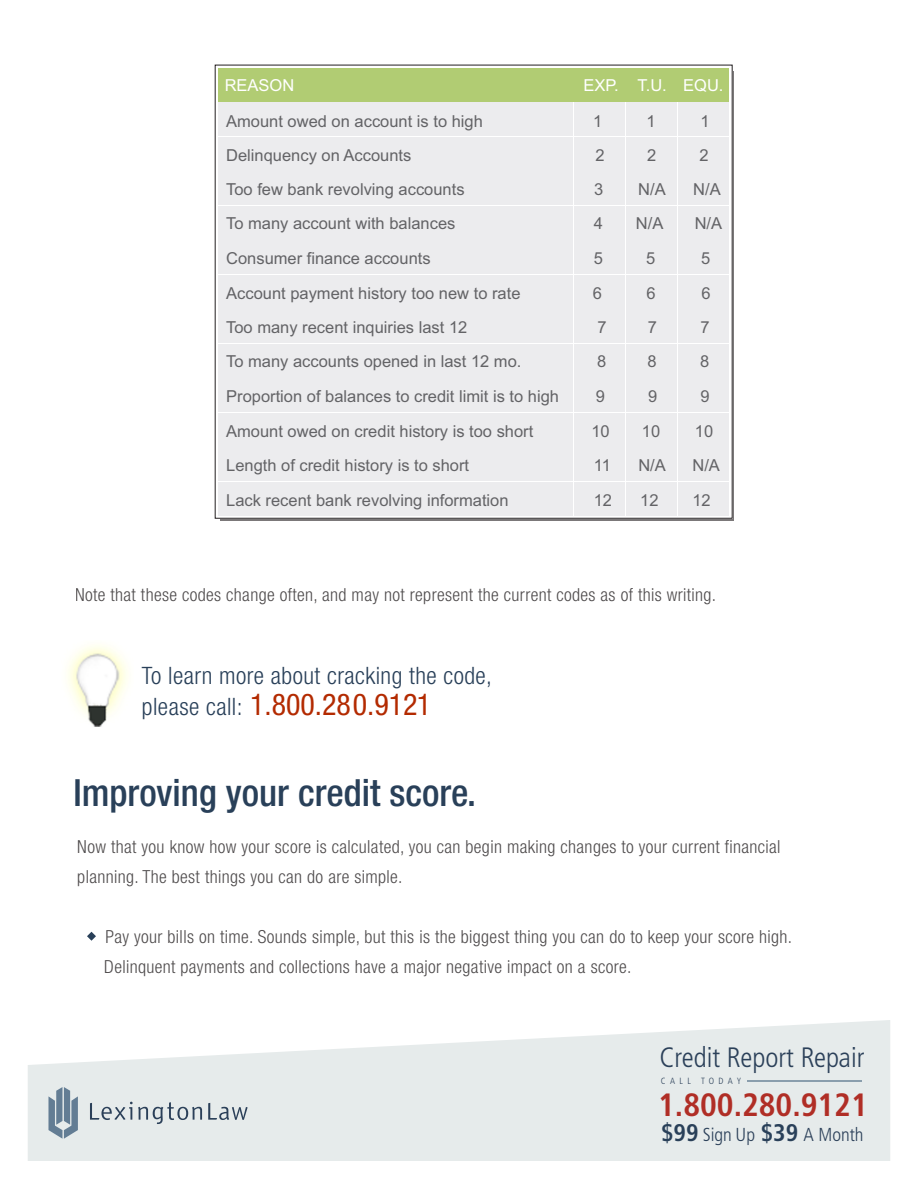
<style>
.page{position:relative;width:918px;height:1188px;background:#fff}
.page>*{position:absolute;margin:0;border:0;box-sizing:border-box;transform-origin:0 0}
.t1{font:500 condensed 37.5px "Helvetica Neue";color:#294059}
.t2{font:700 condensed 32.25px "Frutiger";color:#b02e26}
.t3{font:condensed 30px "Helvetica Neue";color:#b32a00}
.t4{font:300 condensed 28.05px "Frutiger";color:#2b4059}
.t5{font:300 condensed 24px "Helvetica Neue";letter-spacing:.02em;color:#294059}
.t6{font:300 condensed 18.75px "Frutiger";color:#2b4059}
.t7{font:300 condensed 18px/30px "Helvetica Neue";letter-spacing:.02em;color:#231f20}
.t8{font:16.5px "Arial";color:#636366}
.t9{font:16.5px "Arial";color:#fff}
.t10{font:300 condensed 9px "Frutiger";letter-spacing:.48em;color:#2b4059}
.s1{font-weight:300;font-size:24px;color:#294059}
.s2{font-weight:700;font-size:24px;color:#294059}
</style>
<div class="page">
<svg style="left:28px;top:1020px;width:862px;height:141px;fill:#e6ebeb"></svg>
<svg style="left:48px;top:1087px;width:30px;height:52px"></svg>
<svg style="left:208px;top:1103px;width:40px;height:17px"></svg>
<svg style="left:90px;top:1102px;width:112px;height:22px"></svg>
<hr style="left:748px;top:1081px;width:114px;height:1px;background:#8a9ead">
<svg style="left:218px;top:101px;width:511px;height:415px;fill:#ececee"></svg>
<div style="left:218px;top:68px;width:511px;height:33px;background:#b1cc73"></div>
<div style="left:218px;top:103px;width:355px;height:33px;background:#ececee"></div>
<div style="left:218px;top:137px;width:355px;height:33px;background:#ececee"></div>
<div style="left:218px;top:172px;width:355px;height:33px;background:#ececee"></div>
<div style="left:679px;top:103px;width:50px;height:33px;background:#ececee"></div>
<div style="left:679px;top:137px;width:50px;height:33px;background:#ececee"></div>
<div style="left:679px;top:172px;width:50px;height:33px;background:#ececee"></div>
<div style="left:627px;top:103px;width:50px;height:33px;background:#ececee"></div>
<div style="left:627px;top:137px;width:50px;height:33px;background:#ececee"></div>
<div style="left:627px;top:172px;width:50px;height:33px;background:#ececee"></div>
<div style="left:575px;top:103px;width:50px;height:33px;background:#ececee"></div>
<div style="left:575px;top:137px;width:50px;height:33px;background:#ececee"></div>
<div style="left:575px;top:172px;width:50px;height:33px;background:#ececee"></div>
<div style="left:218px;top:206px;width:355px;height:33px;background:#ececee"></div>
<div style="left:218px;top:241px;width:355px;height:33px;background:#ececee"></div>
<div style="left:218px;top:275px;width:355px;height:33px;background:#ececee"></div>
<div style="left:679px;top:206px;width:50px;height:33px;background:#ececee"></div>
<div style="left:679px;top:241px;width:50px;height:33px;background:#ececee"></div>
<div style="left:679px;top:275px;width:50px;height:33px;background:#ececee"></div>
<div style="left:627px;top:206px;width:50px;height:33px;background:#ececee"></div>
<div style="left:627px;top:241px;width:50px;height:33px;background:#ececee"></div>
<div style="left:627px;top:275px;width:50px;height:33px;background:#ececee"></div>
<div style="left:575px;top:206px;width:50px;height:33px;background:#ececee"></div>
<div style="left:575px;top:241px;width:50px;height:33px;background:#ececee"></div>
<div style="left:575px;top:275px;width:50px;height:33px;background:#ececee"></div>
<div style="left:218px;top:310px;width:355px;height:33px;background:#ececee"></div>
<div style="left:679px;top:310px;width:50px;height:33px;background:#ececee"></div>
<div style="left:627px;top:310px;width:50px;height:33px;background:#ececee"></div>
<div style="left:575px;top:310px;width:50px;height:33px;background:#ececee"></div>
<div style="left:218px;top:344px;width:355px;height:33px;background:#ececee"></div>
<div style="left:218px;top:379px;width:355px;height:33px;background:#ececee"></div>
<div style="left:218px;top:413px;width:355px;height:33px;background:#ececee"></div>
<div style="left:679px;top:344px;width:50px;height:33px;background:#ececee"></div>
<div style="left:679px;top:379px;width:50px;height:33px;background:#ececee"></div>
<div style="left:679px;top:413px;width:50px;height:33px;background:#ececee"></div>
<div style="left:627px;top:344px;width:50px;height:33px;background:#ececee"></div>
<div style="left:627px;top:379px;width:50px;height:33px;background:#ececee"></div>
<div style="left:627px;top:413px;width:50px;height:33px;background:#ececee"></div>
<div style="left:575px;top:344px;width:50px;height:33px;background:#ececee"></div>
<div style="left:575px;top:379px;width:50px;height:33px;background:#ececee"></div>
<div style="left:575px;top:413px;width:50px;height:33px;background:#ececee"></div>
<div style="left:218px;top:448px;width:355px;height:33px;background:#ececee"></div>
<div style="left:218px;top:482px;width:355px;height:33px;background:#ececee"></div>
<div style="left:679px;top:448px;width:50px;height:33px;background:#ececee"></div>
<div style="left:679px;top:482px;width:50px;height:33px;background:#ececee"></div>
<div style="left:627px;top:448px;width:50px;height:33px;background:#ececee"></div>
<div style="left:627px;top:482px;width:50px;height:33px;background:#ececee"></div>
<div style="left:575px;top:448px;width:50px;height:33px;background:#ececee"></div>
<div style="left:575px;top:482px;width:50px;height:33px;background:#ececee"></div>
<img style="left:67px;top:645px;width:61px;height:82px">
<svg style="left:87px;top:932px;width:9px;height:9px"></svg>
<p class="t9" style="left:225px;top:74px;width:71px">REASON</p>
<p class="t9" style="left:583px;top:74px;width:142px">EXP. T.U. EQU.</p>
<p class="t8" style="left:226px;top:111px;width:258px">Amount owed on account is to high</p>
<p class="t8" style="left:593px;top:111px;width:11px">1</p>
<p class="t8" style="left:646px;top:111px;width:11px">1</p>
<p class="t8" style="left:700px;top:111px;width:11px">1</p>
<p class="t8" style="left:226px;top:144px;width:187px">Delinquency on Accounts</p>
<p class="t8" style="left:595px;top:144px;width:11px">2</p>
<p class="t8" style="left:647px;top:144px;width:11px">2</p>
<p class="t8" style="left:700px;top:144px;width:11px">2</p>
<p class="t8" style="left:226px;top:179px;width:240px">Too few bank revolving accounts</p>
<p class="t8" style="left:594px;top:179px;width:11px">3</p>
<p class="t8" style="left:638px;top:179px;width:29px">N/A</p>
<p class="t8" style="left:693px;top:179px;width:29px">N/A</p>
<p class="t8" style="left:226px;top:213px;width:231px">To many account with balances</p>
<p class="t8" style="left:594px;top:213px;width:11px">4</p>
<p class="t8" style="left:636px;top:213px;width:29px">N/A</p>
<p class="t8" style="left:695px;top:213px;width:29px">N/A</p>
<p class="t8" style="left:226px;top:247px;width:206px">Consumer finance accounts</p>
<p class="t8" style="left:594px;top:247px;width:11px">5</p>
<p class="t8" style="left:646px;top:247px;width:11px">5</p>
<p class="t8" style="left:701px;top:247px;width:11px">5</p>
<p class="t8" style="left:226px;top:282px;width:296px">Account payment history too new to rate</p>
<p class="t8" style="left:593px;top:282px;width:11px">6</p>
<p class="t8" style="left:646px;top:282px;width:11px">6</p>
<p class="t8" style="left:701px;top:282px;width:11px">6</p>
<p class="t8" style="left:226px;top:317px;width:243px">Too many recent inquiries last 12</p>
<p class="t8" style="left:597px;top:317px;width:11px">7</p>
<p class="t8" style="left:648px;top:317px;width:11px">7</p>
<p class="t8" style="left:701px;top:317px;width:11px">7</p>
<p class="t8" style="left:226px;top:351px;width:297px">To many accounts opened in last 12 mo.</p>
<p class="t8" style="left:597px;top:351px;width:11px">8</p>
<p class="t8" style="left:647px;top:351px;width:11px">8</p>
<p class="t8" style="left:700px;top:351px;width:11px">8</p>
<p class="t8" style="left:226px;top:385px;width:334px">Proportion of balances to credit limit is to high</p>
<p class="t8" style="left:596px;top:385px;width:11px">9</p>
<p class="t8" style="left:648px;top:385px;width:11px">9</p>
<p class="t8" style="left:701px;top:385px;width:11px">9</p>
<p class="t8" style="left:226px;top:420px;width:309px">Amount owed on credit history is too short</p>
<p class="t8" style="left:591px;top:420px;width:20px">10</p>
<p class="t8" style="left:642px;top:420px;width:20px">10</p>
<p class="t8" style="left:695px;top:420px;width:20px">10</p>
<p class="t8" style="left:226px;top:454px;width:245px">Length of credit history is to short</p>
<p class="t8" style="left:594px;top:454px;width:19px">11</p>
<p class="t8" style="left:638px;top:454px;width:29px">N/A</p>
<p class="t8" style="left:692px;top:454px;width:29px">N/A</p>
<p class="t8" style="left:226px;top:490px;width:284px">Lack recent bank revolving information</p>
<p class="t8" style="left:594px;top:490px;width:20px">12</p>
<p class="t8" style="left:640px;top:490px;width:20px">12</p>
<p class="t8" style="left:692px;top:490px;width:20px">12</p>
<p class="t7" style="left:75px;top:579px;width:643px">Note that these codes change often, and may not represent the current codes as of this writing.</p>
<p class="t5" style="left:142px;top:661px;width:352px">To learn more about cracking the code,</p>
<p class="t3" style="left:142px;top:687px;width:291px"><span class="s1">please call:</span> 1.800.280.9121</p>
<p class="t1" style="left:74px;top:771px;width:404px">Improving your credit score.</p>
<p class="t7" style="left:77px;top:832px;width:705px">Now that you know how your score is calculated, you can begin making changes to your current financial planning. The best things you can do are simple.</p>
<p class="t7" style="left:104px;top:922px;width:689px">Pay your bills on time. Sounds simple, but this is the biggest thing you can do to keep your score high.<br>Delinquent payments and collections have a major negative impact on a score.</p>
<h3 class="t4" style="left:659px;top:1042px;width:207px">Credit Report Repair</h3>
<p class="t10" style="left:661px;top:1076px;width:82px">CALL TODAY</p>
<p class="t6" style="left:661px;top:1124px;width:204px"><span class="s2">$99</span> Sign Up <span class="s2">$39</span> A Month</p>
<h2 class="t2" style="left:658px;top:1086px;width:211px">1.800.280.9121</h2>
</div>
